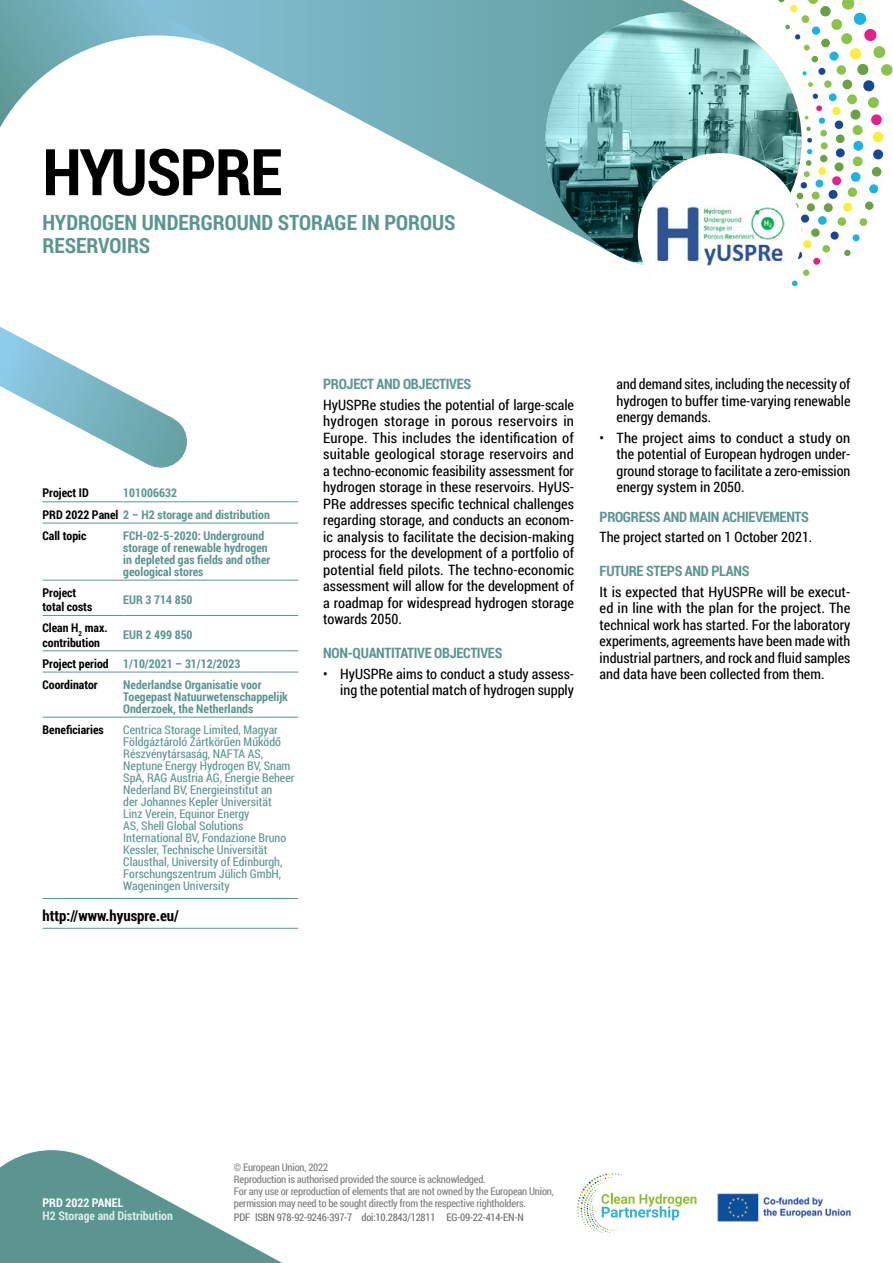
<style>
.page{position:relative;width:893px;height:1263px;background:#fff}
.page>*{position:absolute;margin:0;border:0;box-sizing:border-box;transform-origin:0 0}
.Title_factsheet{font:700 64.5px "Roboto Condensed";letter-spacing:-.02em;color:#000}
.Title-Baseline{font:700 21px/22.5px "Roboto Condensed";color:#5a9590}
.website{font:700 15px "Roboto Condensed";color:#000}
.TEXT{font:14.25px/16.5px "Roboto Condensed";color:#000;text-align:justify}
.Subtitle-H3{font:700 14.25px "Roboto Condensed";letter-spacing:-.02em;color:#5a9590}
.Table-parameter{font:12px/12px "Roboto Condensed";color:#5a9590}
.Table-parameter-2{font:700 12px/12px "Roboto Condensed";color:#5a9590}
.ID{font:700 12px/14.2px "Roboto Condensed";color:#000}
.ID-2{font:700 12px "Roboto Condensed";color:#5a9590}
.t1{font:700 12px "Roboto Condensed";color:#deeae9}
.t2{font:700 12px "Roboto Condensed";color:#fff}
.t3{font:10.5px/12px "Roboto Condensed";letter-spacing:-.02em;color:#7b7c7f}
.t4{font:10.5px "Roboto Condensed";letter-spacing:-.02em;color:#6d6e71}
.s1{color:#000}
</style>
<div class="page">
<svg style="left:0;top:1150px;width:282px;height:113px"></svg>
<svg style="left:577px;top:1173px;width:119px;height:60px"></svg>
<img style="left:717px;top:1193px;width:134px;height:29px">
<svg style="left:0;top:0;width:893px;height:287px"></svg>
<hr style="left:43px;top:898px;width:80px;height:1px;background:#5a9590">
<hr style="left:43px;top:928px;width:80px;height:1px;background:#5a9590">
<hr style="left:123px;top:928px;width:175px;height:1px;background:#5a9590">
<hr style="left:123px;top:898px;width:175px;height:1px;background:#5a9590">
<hr style="left:123px;top:501px;width:175px;height:1px;background:#5a9590">
<hr style="left:43px;top:523px;width:80px;height:1px;background:#5a9590">
<hr style="left:123px;top:523px;width:175px;height:1px;background:#5a9590">
<hr style="left:43px;top:580px;width:80px;height:1px;background:#5a9590">
<hr style="left:123px;top:580px;width:175px;height:1px;background:#5a9590">
<hr style="left:43px;top:615px;width:80px;height:1px;background:#5a9590">
<hr style="left:123px;top:615px;width:175px;height:1px;background:#5a9590">
<hr style="left:43px;top:650px;width:80px;height:1px;background:#5a9590">
<hr style="left:123px;top:650px;width:175px;height:1px;background:#5a9590">
<hr style="left:43px;top:672px;width:80px;height:1px;background:#5a9590">
<hr style="left:123px;top:672px;width:175px;height:1px;background:#5a9590">
<hr style="left:43px;top:717px;width:80px;height:1px;background:#5a9590">
<hr style="left:123px;top:717px;width:175px;height:1px;background:#5a9590">
<svg style="left:0;top:89px;width:232px;height:414px"></svg>
<img style="left:545px;top:13px;width:257px;height:256px;border-radius:128px">
<div style="left:638px;top:153px;width:164px;height:162px;background:#fff;border-radius:50%"></div>
<img style="left:656px;top:206px;width:128px;height:59px">
<h1 class="Title_factsheet" style="left:43px;top:127px;width:241px">HYUSPRE</h1>
<h2 class="Title-Baseline" style="left:43px;top:211px;width:414px">HYDROGEN UNDERGROUND STORAGE IN POROUS<br>RESERVOIRS</h2>
<p class="ID" style="left:43px;top:485px;width:48px">Project ID</p>
<p class="Table-parameter-2" style="left:123px;top:487px;width:55px">101006632</p>
<p class="ID-2" style="left:43px;top:506px;width:229px"><span class="s1">PRD 2022 Panel</span> 2 – H2 storage and distribution</p>
<p class="ID" style="left:43px;top:528px;width:45px">Call topic</p>
<p class="Table-parameter-2" style="left:123px;top:529px;width:149px">FCH-02-5-2020: Underground storage of renewable hydrogen in depleted gas fields and other geological stores</p>
<p class="ID" style="left:43px;top:585px;width:51px">Project total costs</p>
<p class="Table-parameter-2" style="left:123px;top:593px;width:71px">EUR 3 714 850</p>
<p class="ID" style="left:43px;top:620px;width:67px">Clean H<sub>2</sub> max. contribution</p>
<p class="Table-parameter-2" style="left:123px;top:629px;width:71px">EUR 2 499 850</p>
<p class="ID" style="left:43px;top:656px;width:68px">Project period</p>
<p class="Table-parameter-2" style="left:123px;top:657px;width:119px">1/10/2021 – 31/12/2023</p>
<p class="ID" style="left:43px;top:677px;width:57px">Coordinator</p>
<p class="Table-parameter-2" style="left:123px;top:678px;width:166px">Nederlandse Organisatie voor<br>Toegepast Natuurwetenschappelijk<br>Onderzoek, the Netherlands</p>
<p class="ID" style="left:43px;top:722px;width:63px">Beneficiaries</p>
<p class="Table-parameter" style="left:123px;top:723px;width:173px">Centrica Storage Limited, Magyar<br>Földgáztároló Zártkörűen Működő<br>Részvénytársaság, NAFTA AS,<br>Neptune Energy Hydrogen BV, Snam<br>SpA, RAG Austria AG, Energie Beheer<br>Nederland BV, Energieinstitut an<br>der Johannes Kepler Universität<br>Linz Verein, Equinor Energy<br>AS, Shell Global Solutions<br>International BV, Fondazione Bruno<br>Kessler, Technische Universität<br>Clausthal, University of Edinburgh,<br>Forschungszentrum Jülich GmbH,<br>Wageningen University</p>
<p class="website" style="left:43px;top:905px;width:138px">http://www.hyuspre.eu/</p>
<h3 class="Subtitle-H3" style="left:323px;top:374px;width:150px">PROJECT AND OBJECTIVES</h3>
<p class="TEXT" style="left:323px;top:396px;width:252px">HyUSPRe studies the potential of large-scale hydrogen storage in porous reservoirs in Europe. This includes the identification of suitable geological storage reservoirs and a techno-economic feasibility assessment for hydrogen storage in these reservoirs. HyUS-PRe addresses specific technical challenges regarding storage, and conducts an econom&shy;ic analysis to facilitate the decision-making process for the development of a portfolio of potential field pilots. The techno-economic assessment will allow for the development of a roadmap for widespread hydrogen storage towards 2050.</p>
<h3 class="Subtitle-H3" style="left:323px;top:643px;width:181px">NON-QUANTITATIVE OBJECTIVES</h3>
<p class="TEXT" style="left:323px;top:665px;width:252px;text-align:right">• HyUSPRe aims to conduct a study assess&shy;ing the potential match of hydrogen supply</p>
<p class="TEXT" style="left:617px;top:375px;width:235px">and demand sites, including the necessity of hydrogen to buffer time-varying renewable energy demands.</p>
<p class="TEXT" style="left:617px;top:429px;width:235px;text-indent:-17px">• The project aims to conduct a study on the potential of European hydrogen under&shy;ground storage to facilitate a zero-emission energy system in 2050.</p>
<h3 class="Subtitle-H3" style="left:600px;top:507px;width:211px">PROGRESS AND MAIN ACHIEVEMENTS</h3>
<p class="TEXT" style="left:600px;top:529px;width:214px">The project started on 1 October 2021.</p>
<h3 class="Subtitle-H3" style="left:600px;top:561px;width:151px">FUTURE STEPS AND PLANS</h3>
<p class="TEXT" style="left:600px;top:583px;width:252px">It is expected that HyUSPRe will be execut&shy;ed in line with the plan for the project. The technical work has started. For the laboratory experiments, agreements have been made with industrial partners, and rock and fluid samples and data have been collected from them.</p>
<p class="t2" style="left:43px;top:1194px;width:82px">PRD 2022 PANEL</p>
<p class="t1" style="left:43px;top:1208px;width:132px">H2 Storage and Distribution</p>
<p class="t3" style="left:234px;top:1161px;width:321px">© European Union, 2022<br>Reproduction is authorised provided the source is acknowledged.<br>For any use or reproduction of elements that are not owned by the European Union, permission may need to be sought directly from the respective rightholders.</p>
<p class="t4" style="left:234px;top:1210px;width:291px">PDF ISBN 978-92-9246-397-7 doi:10.2843/12811 EG-09-22-414-EN-N</p>
</div>
